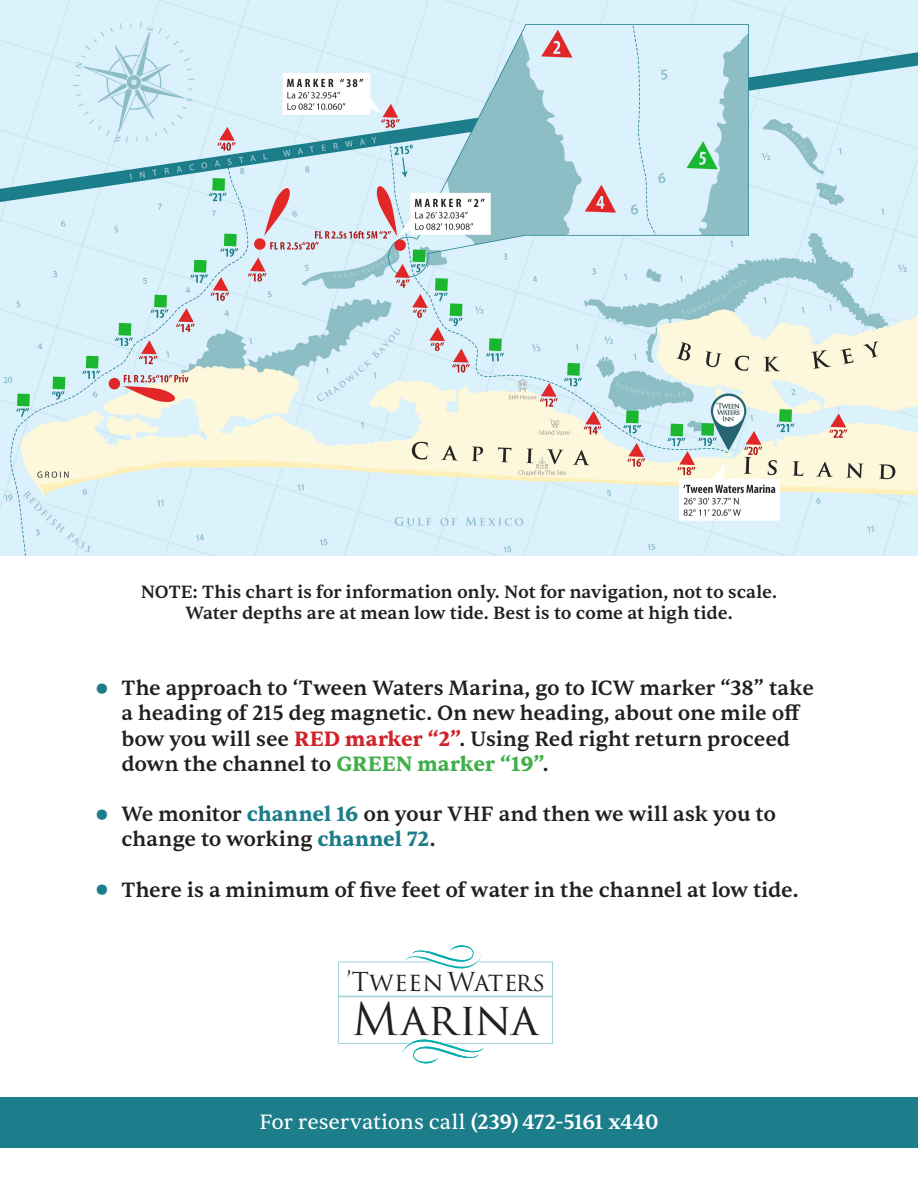
<style>
.page{position:relative;width:918px;height:1188px;background:#fff}
.page>*{position:absolute;margin:0;border:0;box-sizing:border-box;transform-origin:0 0}
.t1{font:44.1px "Trajan Pro 3";letter-spacing:.005em;color:#231f20}
.t2{font:25.35px "Trajan Pro 3";letter-spacing:.01em;color:#231f20}
.t3{font:500 21px/25.2px "Sentient";letter-spacing:-.005em;color:#231f20}
.t4{font:21px "Sentient";color:#fff}
.t5{font:500 18px "Sentient";letter-spacing:-.005em;color:#231f20}
.s1{font-weight:700;font-size:33px;color:#1c7d8b}
.s2{font-weight:700;color:#d1232a}
.s3{font-weight:700;color:#40ae49}
.s4{font-weight:700;color:#1c7d8b}
.s5{font-weight:500}
</style>
<div class="page">
<img style="left:0;top:0;width:918px;height:555px">
<svg style="left:338px;top:945px;width:215px;height:119px"></svg>
<div style="left:0;top:1097px;width:918px;height:51px;background:#1c7d8b"></div>
<p class="t5" style="left:141px;top:581px;width:638px">NOTE: This chart is for information only. Not for navigation, not to scale.</p>
<p class="t5" style="left:185px;top:602px;width:549px">Water depths are at mean low tide. Best is to come at high tide.</p>
<p class="t3" style="left:122px;top:676px;width:694px;text-indent:-27px"><span class="s1">•</span> The approach to ‘Tween Waters Marina, go to ICW marker “38” take a heading of 215 deg magnetic. On new heading, about one mile off bow you will see <span class="s2">RED marker “2”</span>. Using Red right return proceed down the channel to <span class="s3">GREEN marker “19”</span>.</p>
<p class="t3" style="left:122px;top:802px;width:656px;text-indent:-27px"><span class="s1">•</span> We monitor <span class="s4">channel 16</span> on your VHF and then we will ask you to change to working <span class="s4">channel 72</span>.</p>
<p class="t3" style="left:94px;top:877px;width:706px"><span class="s1">•</span> There is a minimum of five feet of water in the channel at low tide.</p>
<p class="t2" style="left:346px;top:964px;width:201px">’TweenWaters</p>
<h1 class="t1" style="left:352px;top:989px;width:188px">Marina</h1>
<p class="t4" style="left:259px;top:1109px;width:401px">For reservations call <span class="s5">(239) 472-5161 x440</span></p>
</div>
